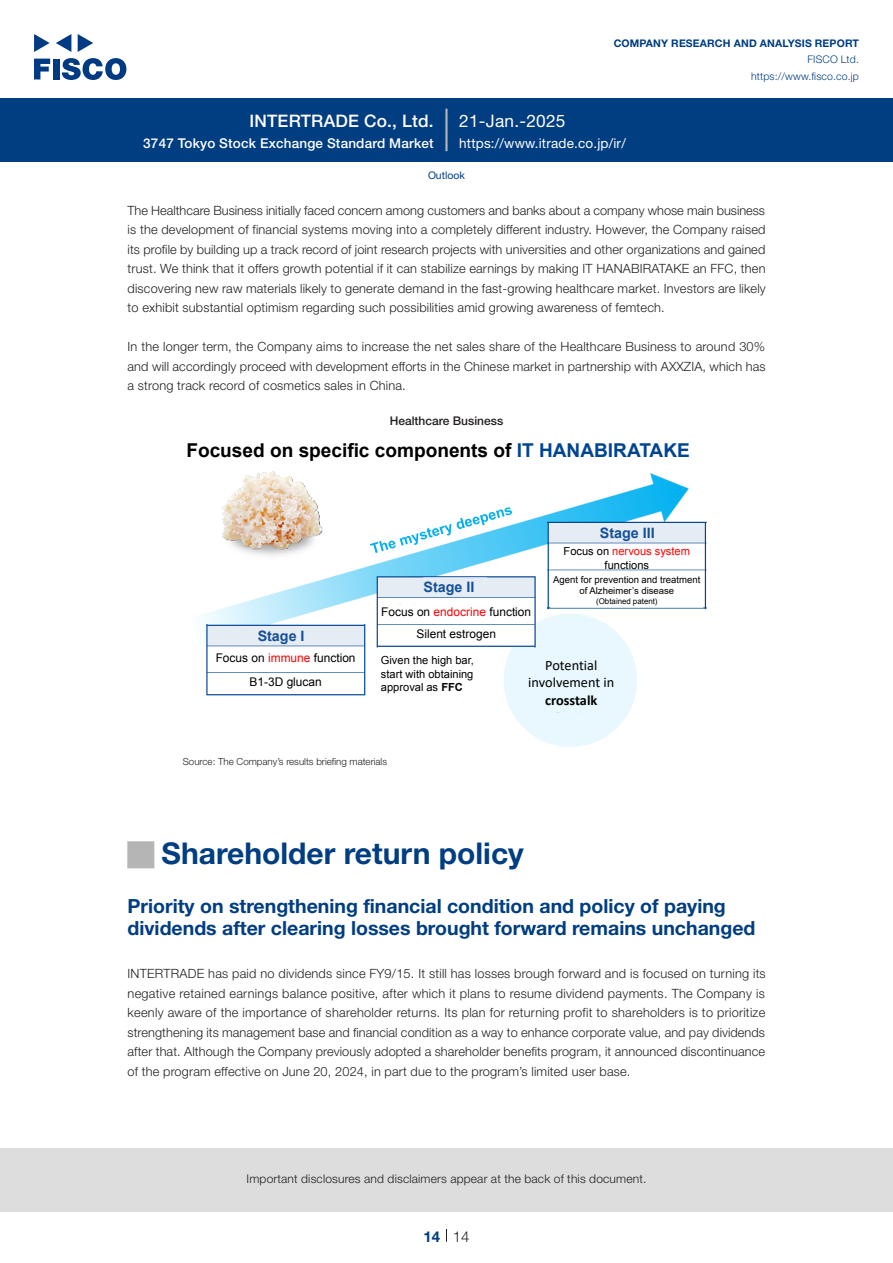
<style>
.page{position:relative;width:893px;height:1263px;background:#fff}
.page>*{position:absolute;margin:0;border:0;box-sizing:border-box;transform-origin:0 0}
.t1{font:700 30px "Helvetica Neue LT Std";color:#003d81}
.t2{font:27px "European Pi Std 1";color:#b5b5b6}
.中タイトル_e{font:700 19.5px/22.5px "Helvetica Neue LT Std";color:#003d81}
.t3{font:700 19.05px "Arial";color:#000}
.t4{font:500 17.25px "Helvetica Neue LT Std";letter-spacing:.015em;color:#fff}
.t5{font:17.25px "Helvetica Neue LT Std";letter-spacing:.015em;color:#fff}
.t6{font:300 15px "Helvetica Neue LT Std";color:#231f20}
.t7{font:700 15px "Helvetica Neue LT Std";color:#003d81}
.t8{font:14.25px/17.2px "Calibri";color:#000;text-align:center}
.t9{font:700 14.25px "Arial";color:#135098}
.t10{font:500 13.5px "Helvetica Neue LT Std";letter-spacing:.015em;color:#fff}
.t11{font:13.5px "Helvetica Neue LT Std";letter-spacing:.015em;color:#fff}
.本文_e{font:300 12.75px/19.5px "Helvetica Neue LT Std";letter-spacing:.015em;color:#231f20;text-align:justify}
.t12{font:300 12px "Helvetica Neue LT Std";letter-spacing:.015em;color:#231f20}
.チャートタイトル_e{font:500 12px "Helvetica Neue LT Std";color:#231f20}
.t13{font:12px "Arial";color:#000}
.t14{font:11.85px/22.2px "Arial";color:#000;text-align:center}
.t15{font:11.1px/13.4px "Arial";color:#000;text-align:center}
.t16{font:700 10.5px "Helvetica Neue LT Std";letter-spacing:.015em;color:#003d81}
.t17{font:300 10.5px/16.5px "Helvetica Neue LT Std";letter-spacing:.015em;color:#003d81;text-align:right}
.ヘッダー_e{font:10.5px "Helvetica Neue LT Std";color:#003d81}
.表組み基本スタイル_en{font:300 9.75px "Helvetica Neue LT Std";color:#231f20}
.t18{font:9.6px/11.4px "Arial";color:#000;text-align:center}
.t19{font:7.95px "Arial";color:#000}
.s1{color:#014492}
.s2{color:#f00}
.s3{font-weight:700}
</style>
<div class="page">
<div style="left:0;top:1148px;width:893px;height:64px;background:#ddd"></div>
<svg style="left:34px;top:59px;width:16px;height:20px"></svg>
<div style="left:53px;top:59px;width:6px;height:20px;background:#003a83"></div>
<svg style="left:62px;top:58px;width:64px;height:22px"></svg>
<svg style="left:34px;top:34px;width:16px;height:18px"></svg>
<svg style="left:78px;top:34px;width:15px;height:18px"></svg>
<svg style="left:56px;top:34px;width:15px;height:18px"></svg>
<div style="left:0;top:98px;width:893px;height:64px;background:#003d81"></div>
<hr style="left:445px;top:109px;width:3px;height:42px;background:#b5b5b6">
<svg style="left:446px;top:1229px;width:1px;height:13px"></svg>
<img style="left:202px;top:471px;width:505px;height:276px">
<svg style="left:368px;top:498px;width:154px;height:62px"></svg>
<div style="left:258px;top:627px;width:63px;height:17px;background:#e5ecf4"></div>
<div style="left:423px;top:578px;width:64px;height:16px;background:#e5ecf4"></div>
<div style="left:423px;top:577px;width:64px;height:18px;border:1px solid #e5ecf4"></div>
<div style="left:600px;top:524px;width:63px;height:17px;background:#e5ecf4"></div>
<div style="left:217px;top:674px;width:138px;height:17px;background:#fff"></div>
<div style="left:209px;top:651px;width:153px;height:16px;background:#fff"></div>
<div style="left:380px;top:604px;width:152px;height:17px;background:#fff"></div>
<div style="left:387px;top:626px;width:138px;height:17px;background:#fff"></div>
<div style="left:551px;top:544px;width:152px;height:23px;background:#fff"></div>
<div style="left:551px;top:573px;width:152px;height:34px;background:#fff"></div>
<div style="left:375px;top:651px;width:124px;height:46px;background:#fff"></div>
<div style="left:516px;top:654px;width:111px;height:58px;background:#e8f8fe"></div>
<h3 class="t4" style="left:249px;top:110px;width:186px">INTERTRADE Co., Ltd.</h3>
<p class="t10" style="left:143px;top:135px;width:292px">3747 Tokyo Stock Exchange Standard Market</p>
<h3 class="t5" style="left:459px;top:110px;width:108px">21-Jan.-2025</h3>
<p class="t16" style="left:614px;top:37px;width:247px">COMPANY RESEARCH AND ANALYSIS REPORT</p>
<p class="t17" style="left:751px;top:51px;width:109px">FISCO Ltd. https://www.fisco.co j p.</p>
<p class="t11" style="left:459px;top:135px;width:168px">https://www.itrade. c o j p. /i r/</p>
<p class="ヘッダー_e" style="left:428px;top:169px;width:38px">Outlook</p>
<p class="本文_e" style="left:128px;top:200px;width:640px">The Healthcare Business initially faced concern among customers and banks about a company whose main business is the development of financial systems moving into a completely different industry. However, the Company raised its profile by building up a track record of joint research projects with universities and other organizations and gained trust. We think that it offers growth potential itif can stabilize earnings by making IT HANABIRATAKE an FFC, then discovering new raw materials likely to generate demand in the fast-growing healthcare market. Investors are likely to exhibit substantial optimism regarding such possibilities amid growing awareness of femtech.</p>
<p class="本文_e" style="left:128px;top:337px;width:639px">In the longer term, the Company aims to increase the net sales share of the Healthcare Business to around 30% and will accordingly proceed with development efforts in the Chinese market in partnership with AXXZIA, which has a strong track record of cosmetics sales in China.</p>
<p class="チャートタイトル_e" style="left:390px;top:413px;width:115px">Healthcare Business</p>
<p class="t3" style="left:186px;top:437px;width:505px">Focused on specific components of <span class="s1">IT HANABIRATAKE</span></p>
<p class="t9" style="left:258px;top:626px;width:48px">Stage I</p>
<p class="t14" style="left:216px;top:647px;width:141px">Focus on <span class="s2">immune</span> function</p>
<p class="t13" style="left:250px;top:674px;width:74px">B1-3D glucan</p>
<p class="t9" style="left:423px;top:577px;width:52px">Stage II</p>
<p class="t14" style="left:381px;top:600px;width:151px">Focus on <span class="s2">endocrine</span> function<br>Silent estrogen</p>
<p class="t9" style="left:600px;top:524px;width:56px">Stage III</p>
<p class="t15" style="left:564px;top:545px;width:128px">Focus on <span class="s2">nervous system </span>functions</p>
<p class="t18" style="left:553px;top:573px;width:149px">Agent for prevention and treatment of Alzheimer s’ disease</p>
<p class="t19" style="left:596px;top:596px;width:63px">(Obtained patent(</p>
<p class="t15" style="left:381px;top:654px;width:95px;text-align:justify">Given the high bar, start with obtaining approval as <span class="s3">FFC</span></p>
<p class="t8" style="left:528px;top:656px;width:88px">Potential involvement in <span class="s3">crosstalk</span></p>
<p class="表組み基本スタイル_en" style="left:183px;top:755px;width:206px">Source: The Company s’ results briefing materials</p>
<p class="t2" style="left:128px;top:840px;width:28px">■</p>
<p class="中タイトル_e" style="left:128px;top:894px;width:629px">Priority on strengthening financial condition and policy of paying dividends after clearing losses brought forward remains unchanged</p>
<p class="本文_e" style="left:128px;top:963px;width:640px">INTERTRADE has paid no dividends since FY9/15. It still has losses brough forward and is focused on turning its negative retained earnings balance positive, after which it plans to resume dividend payments. The Company is keenly aware of the importance of shareholder returns. Its plan for returning profit to shareholders is to prioritize strengthening its management base and financial condition as a way to enhance corporate value, and pay dividends after that. Although the Company previously adopted a shareholder benefits program it, announced discontinuance of the program effective on June 20, 2024, in part due to the program s’ limited user base.</p>
<p class="t1" style="left:162px;top:834px;width:364px">Shareholder return policy</p>
<p class="t12" style="left:247px;top:1171px;width:401px">Important disclosures and disclaimers appear at the back of this document.</p>
<p class="t7" style="left:423px;top:1227px;width:18px">14</p>
<p class="t6" style="left:453px;top:1227px;width:18px">14</p>
</div>
